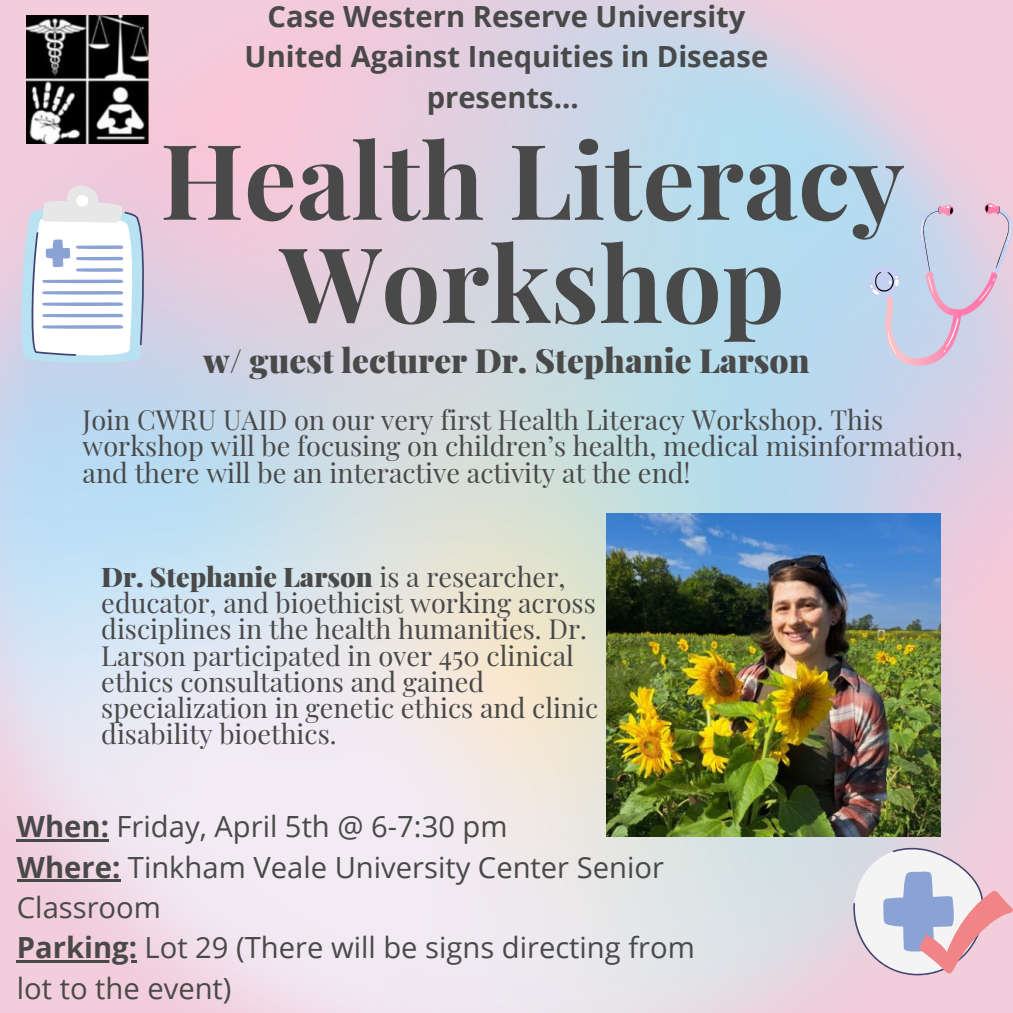
<style>
.page{position:relative;width:1013px;height:1013px;background:#fff}
.page>*{position:absolute;margin:0;border:0;box-sizing:border-box;transform-origin:0 0}
.t1{font:700 104.62px/103.1px "Playfair Display";color:#494949;text-align:center}
.t2{font:900 33.38px "Playfair Display";color:#494949}
.t3{font:29.12px/40.2px "Open Sans";color:#494949}
.t4{font:700 29.12px/40.2px "Open Sans";color:#494949;text-align:center}
.t5{font:27.12px/26.2px "Playfair Display";color:#494949}
.s1{font-weight:900}
.s2{font-weight:700}
</style>
<div class="page">
<img style="left:0;top:0;width:1012px;height:1012px">
<div style="left:868px;top:266px;width:31px;height:31px;background:#c6d0f3;border-radius:15px"></div>
<svg style="left:870px;top:202px;width:142px;height:165px;background:#cecde4"></svg>
<svg style="left:17px;top:185px;width:131px;height:182px"></svg>
<svg style="left:834px;top:845px;width:178px;height:132px"></svg>
<img style="left:27px;top:15px;width:121px;height:129px">
<img style="left:606px;top:513px;width:334px;height:323px">
<hr style="left:17px;top:839px;width:92px;height:2px;background:#494949">
<hr style="left:17px;top:879px;width:103px;height:3px;background:#494949">
<hr style="left:17px;top:960px;width:120px;height:2px;background:#494949">
<h1 class="t4" style="left:245px;top:-4px;width:525px">Case Western Reserve University<br>United Against Inequities in Disease presents...</h1>
<p class="t1" style="left:160px;top:125px;width:745px">Health Literacy<br>Workshop</p>
<p class="t2" style="left:203px;top:337px;width:608px">w/ guest lecturer Dr. Stephanie Larson</p>
<p class="t5" style="left:83px;top:406px;width:881px">Join CWRU UAID on our very first Health Literacy Workshop. This workshop will be focusing on children’s health, medical misinformation, and there will be an interactive activity at the end!</p>
<p class="t5" style="left:101px;top:562px;width:498px"><span class="s1">Dr. Stephanie Larson</span> is a researcher, educator, and bioethicist working across disciplines in the health humanities. Dr.<br>Larson participated in over 450 clinical ethics consultations and gained specialization in genetic ethics and clinic disability bioethics.</p>
<p class="t3" style="left:17px;top:805px;width:492px"><span class="s2">When:</span> Friday, April 5th @ 6-7:30 pm</p>
<h2 class="t3" style="left:17px;top:846px;width:648px"><span class="s2">Where:</span> Tinkham Veale University Center Senior<br>Classroom</h2>
<p class="t3" style="left:17px;top:926px;width:679px"><span class="s2">Parking:</span> Lot 29 (There will be signs directing from lot to the event)</p>
</div>
